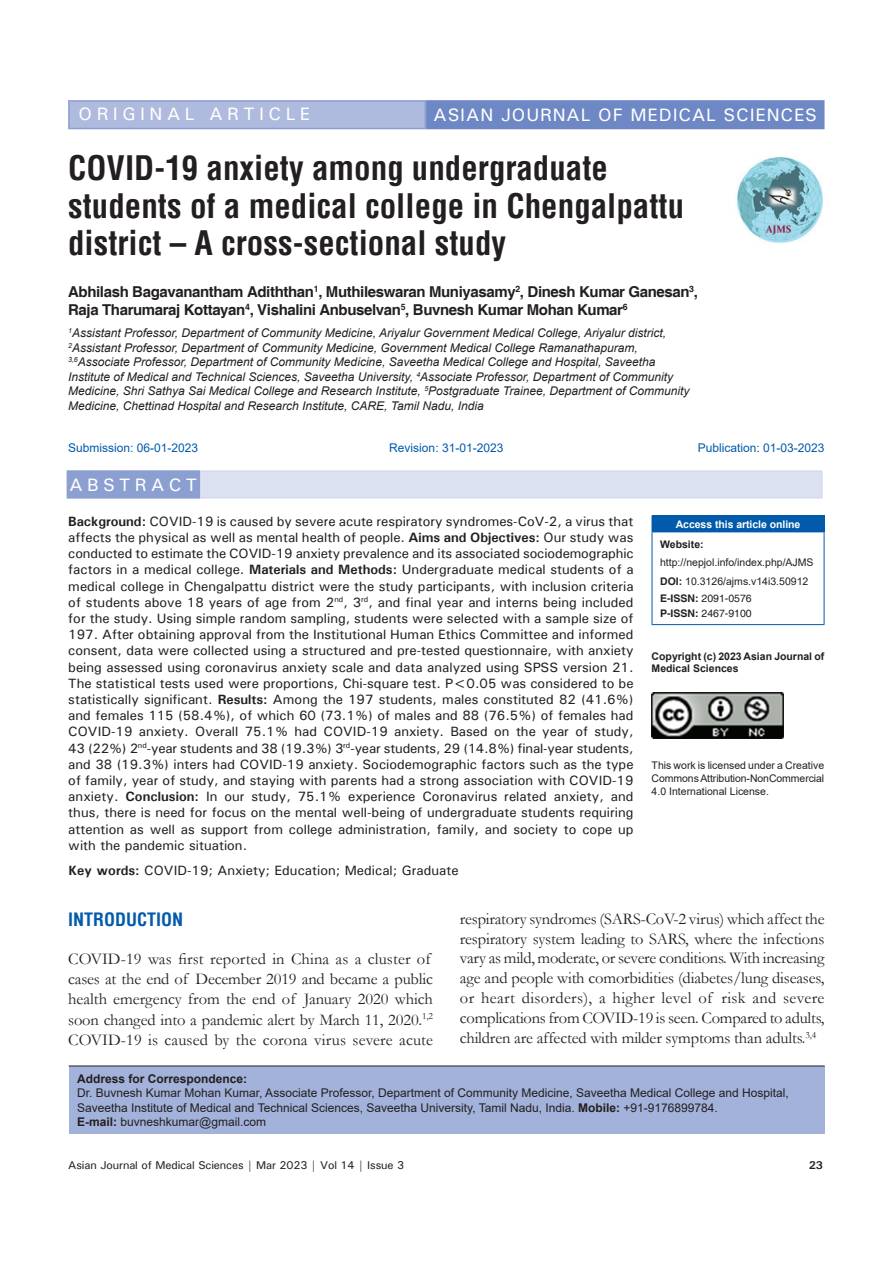
<style>
.page{position:relative;width:893px;height:1263px;background:#fff}
.page>*{position:absolute;margin:0;border:0;box-sizing:border-box;transform-origin:0 0}
.AT{font:700 condensed 33px/37.5px "Helvetica";color:#231f20}
.AH{font:500 18px "Univers";letter-spacing:.05em;color:#fff}
.AH-2{font:500 18px "Univers";letter-spacing:.25em;color:#fff}
.TX{font:700 condensed 18px "Helvetica";color:#015aaa}
.ABSH{font:500 18px "Univers";letter-spacing:.25em;color:#fff}
.TX-2{font:16.5px/20px "Garamond";letter-spacing:-.01em;color:#231f20}
.AU{font:700 15px/18px "Helvetica";letter-spacing:-.025em;color:#231f20}
.ABS{font:500 13.5px/16.2px "Univers";color:#231f20;text-align:justify}
.KWD{font:500 13.5px "Univers";color:#231f20}
.AFF{font:italic 12px/14.4px "Arial";color:#231f20}
.ADD{font:12px/14.4px "Arial";color:#231f20}
.HIS{font:12px "Arial";color:#015aaa}
.t1{font:500 11.25px "Univers";letter-spacing:-.01em;color:#231f20}
.t2{font:700 11.25px "Univers";color:#231f20}
.License{font:10.5px/12.6px "Arial";letter-spacing:-.01em;color:#231f20;text-align:justify}
.License-2{font:700 10.5px/12.6px "Arial";color:#231f20}
.Web{font:10.5px/18.8px "Arial";color:#231f20}
.ISSN{font:10.5px/14.2px "Helvetica";color:#231f20}
.DOI{font:10.5px "Arial";color:#231f20}
.t3{font:700 10.5px "Arial";letter-spacing:-.005em;color:#fff}
.s1{font-weight:700}
</style>
<div class="page">
<div style="left:69px;top:1066px;width:756px;height:68px;background:#a3b2da"></div>
<hr style="left:69px;top:1065px;width:756px;height:1px;background:#231f20">
<img style="left:737px;top:157px;width:86px;height:86px">
<div style="left:69px;top:101px;width:356px;height:28px;background:#aebade"></div>
<div style="left:68px;top:100px;width:358px;height:29px;border:2px solid #8b9fd1"></div>
<div style="left:427px;top:101px;width:397px;height:28px;background:#6d88c5"></div>
<div style="left:426px;top:100px;width:398px;height:29px;border:2px solid #6d88c5"></div>
<div style="left:67px;top:470px;width:756px;height:28px;background:#dbe1f1"></div>
<div style="left:67px;top:471px;width:132px;height:27px;background:#8b9fd1"></div>
<div style="left:67px;top:470px;width:133px;height:28px;border:2px solid #8b9fd1"></div>
<div style="left:652px;top:516px;width:172px;height:16px;background:#015aaa"></div>
<hr style="left:652px;top:515px;width:172px;height:1px;background:#015aaa">
<svg style="left:824px;top:516px;width:1px;height:15px"></svg>
<hr style="left:652px;top:532px;width:1px;height:92px;background:#015aaa">
<hr style="left:824px;top:532px;width:1px;height:92px;background:#015aaa">
<hr style="left:652px;top:624px;width:172px;height:1px;background:#015aaa">
<img style="left:652px;top:692px;width:132px;height:47px">
<p class="AH-2" style="left:79px;top:103px;width:233px">ORIGINAL ARTICLE</p>
<p class="AH" style="left:434px;top:103px;width:385px">ASIAN JOURNAL OF MEDICAL SCIENCES</p>
<p class="AT" style="left:68px;top:149px;width:618px">COVID-19 anxiety among undergraduate students of a medical college in Chengalpattu district – A cross-sectional study</p>
<p class="AU" style="left:68px;top:283px;width:631px">Abhilash Bagavanantham Adiththan<sup>1</sup>, Muthileswaran Muniyasamy<sup>2</sup>, Dinesh Kumar Ganesan<sup>3</sup>,<br>Raja Tharumaraj Kottayan<sup>4</sup>, Vishalini Anbuselvan<sup>5</sup>, Buvnesh Kumar Mohan Kumar<sup>6</sup></p>
<p class="AFF" style="left:68px;top:326px;width:623px"><sup>1</sup>Assistant Professor, Department of Community Medicine, Ariyalur Government Medical College, Ariyalur district, <sup>2</sup>Assistant Professor, Department of Community Medicine, Government Medical College Ramanathapuram, <sup>3,6</sup>Associate Professor, Department of Community Medicine, Saveetha Medical College and Hospital, Saveetha Institute of Medical and Technical Sciences, Saveetha University, <sup>4</sup>Associate Professor, Department of Community Medicine, Shri Sathya Sai Medical College and Research Institute, <sup>5</sup>Postgraduate Trainee, Department of Community Medicine, Chettinad Hospital and Research Institute, CARE, Tamil Nadu, India</p>
<p class="HIS" style="left:68px;top:440px;width:132px">Submission: 06-01-2023</p>
<p class="HIS" style="left:389px;top:440px;width:116px">Revision: 31-01-2023</p>
<p class="HIS" style="left:698px;top:440px;width:128px">Publication: 01-03-2023</p>
<p class="ABSH" style="left:69px;top:473px;width:129px">ABSTRACT</p>
<p class="ABS" style="left:68px;top:513px;width:567px"><span class="s1">Background:</span> COVID-19 is caused by severe acute respiratory syndromes-CoV-2, a virus that affects the physical as well as mental health of people. <span class="s1">Aims and Objectives:</span> Our study was conducted to estimate the COVID-19 anxiety prevalence and its associated sociodemographic factors in a medical college. <span class="s1">Materials and Methods:</span> Undergraduate medical students of a medical college in Chengalpattu district were the study participants, with inclusion criteria of students above 18 years of age from 2<sup>nd</sup>, 3<sup>rd</sup>, and final year and interns being included for the study. Using simple random sampling, students were selected with a sample size of 197. After obtaining approval from the Institutional Human Ethics Committee and informed consent, data were collected using a structured and pre-tested questionnaire, with anxiety being assessed using coronavirus anxiety scale and data analyzed using SPSS version 21.<br>The statistical tests used were proportions, Chi-square test. P&lt;0.05 was considered to be statistically significant. <span class="s1">Results:</span> Among the 197 students, males constituted 82 (41.6%) and females 115 (58.4%), of which 60 (73.1%) of males and 88 (76.5%) of females had COVID-19 anxiety. Overall 75.1% had COVID-19 anxiety. Based on the year of study, 43 (22%) 2<sup>nd</sup>-year students and 38 (19.3%) 3<sup>rd</sup>-year students, 29 (14.8%) final-year students, and 38 (19.3%) inters had COVID-19 anxiety. Sociodemographic factors such as the type of family, year of study, and staying with parents had a strong association with COVID-19 anxiety. <span class="s1">Conclusion:</span> In our study, 75.1% experience Coronavirus related anxiety, and thus, there is need for focus on the mental well-being of undergraduate students requiring attention as well as support from college administration, family, and society to cope up with the pandemic situation.</p>
<p class="KWD" style="left:68px;top:861px;width:392px"><span class="s1">Key words:</span> COVID-19; Anxiety; Education; Medical; Graduate</p>
<p class="t3" style="left:676px;top:517px;width:126px">Access this article online</p>
<p class="Web" style="left:660px;top:534px;width:155px"><span class="s1">Website: </span>http://nepjol.info/index.php/AJMS</p>
<p class="DOI" style="left:660px;top:574px;width:150px"><span class="s1">DOI:</span> 10.3126/ajms.v14i3.50912</p>
<p class="ISSN" style="left:660px;top:592px;width:93px"><span class="s1">E-ISSN:</span> 2091-0576<br><span class="s1">P-ISSN:</span> 2467-9100</p>
<p class="License-2" style="left:652px;top:650px;width:174px">Copyright (c) 2023 Asian Journal of<br>Medical Sciences</p>
<p class="License" style="left:652px;top:759px;width:174px">This work is licensed under a Creative Commons Attribution-NonCommercial 4.0 International License.</p>
<p class="TX" style="left:68px;top:908px;width:117px">INTRODUCTION</p>
<p class="TX-2" style="left:68px;top:948px;width:366px">COVID-19 was first reported in China as a cluster of cases at the end of December 2019 and became a public health emergency from the end of January 2020 which soon changed into a pandemic alert by March 11, 2020.<sup>1,2<br></sup>COVID-19 is caused by the corona virus severe acute</p>
<p class="TX-2" style="left:460px;top:908px;width:366px;text-align:justify">respiratory syndromes (SARS-CoV-2 virus) which affect the respiratory system leading to SARS, where the infections vary as mild, moderate, or severe conditions. With increasing age and people with comorbidities (diabetes/lung diseases, or heart disorders), a higher level of risk and severe complications from COVID-19 is seen. Compared to adults, children are affected with milder symptoms than adults.<sup>3,4</sup></p>
<p class="ADD" style="left:77px;top:1071px;width:713px"><span class="s1">Address for Correspondence:<br></span>Dr. Buvnesh Kumar Mohan Kumar, Associate Professor, Department of Community Medicine, Saveetha Medical College and Hospital, Saveetha Institute of Medical and Technical Sciences, Saveetha University, Tamil Nadu, India. <span class="s1">Mobile:</span> +91-9176899784.<br><span class="s1">E-mail:</span> buvneshkumar@gmail.com</p>
<p class="t1" style="left:68px;top:1157px;width:337px">Asian Journal of Medical Sciences | Mar 2023 | Vol 14 | Issue 3</p>
<p class="t2" style="left:809px;top:1158px;width:16px">23</p>
</div>
